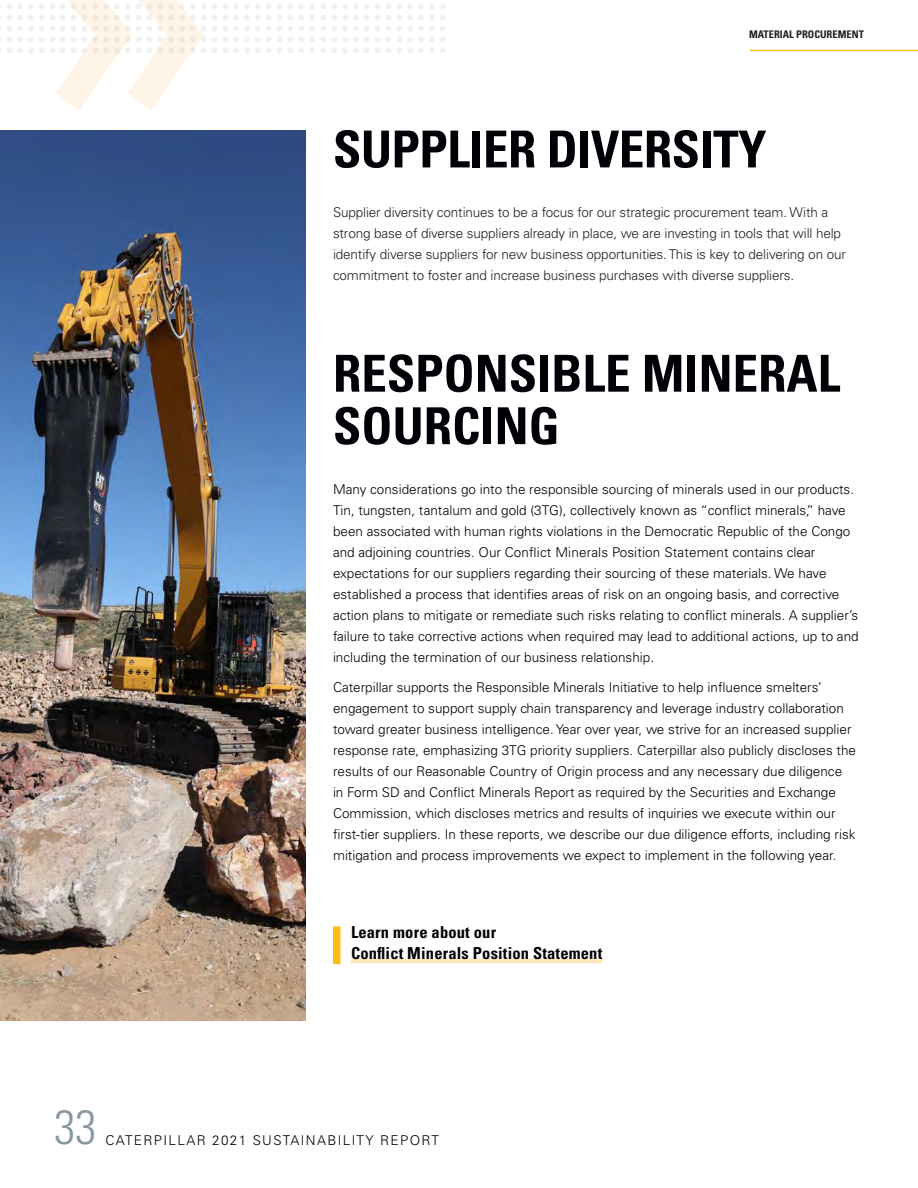
<style>
.page{position:relative;width:918px;height:1188px;background:#fff}
.page>*{position:absolute;margin:0;border:0;box-sizing:border-box;transform-origin:0 0}
.Title_H2{font:700 condensed 51px/52.5px "Univers LT Std";color:#000106}
.t1{font:300 condensed 48px "Univers LT Std";color:#8897a0}
.t2{font:700 condensed 16.5px/21px "Univers LT Std";letter-spacing:.01em;color:#000106}
.New_Body_Copy{font:300 13.5px/21px "Univers LT Std";color:#000106}
.New_Body_Copy-2{font:300 13.5px/21px "Univers LT Std";letter-spacing:-.01em;color:#231f20}
.New_Body_Copy-3{font:300 13.5px "Univers LT Std";letter-spacing:.1em;color:#000106}
.t3{font:700 condensed 10.5px "Univers LT Std";color:#231f20}
</style>
<div class="page">
<img style="left:0;top:131px;width:306px;height:890px">
<svg style="left:212px;top:4px;width:5px;height:27px"></svg>
<svg style="left:223px;top:4px;width:59px;height:27px"></svg>
<svg style="left:288px;top:4px;width:27px;height:27px"></svg>
<svg style="left:212px;top:37px;width:5px;height:5px"></svg>
<svg style="left:223px;top:37px;width:59px;height:5px"></svg>
<svg style="left:288px;top:37px;width:27px;height:5px"></svg>
<svg style="left:212px;top:48px;width:5px;height:5px"></svg>
<svg style="left:223px;top:48px;width:59px;height:5px"></svg>
<svg style="left:288px;top:48px;width:27px;height:5px"></svg>
<svg style="left:321px;top:4px;width:59px;height:27px"></svg>
<svg style="left:386px;top:4px;width:59px;height:27px"></svg>
<svg style="left:321px;top:37px;width:59px;height:5px"></svg>
<svg style="left:386px;top:37px;width:59px;height:5px"></svg>
<svg style="left:321px;top:48px;width:59px;height:5px"></svg>
<svg style="left:386px;top:48px;width:59px;height:5px"></svg>
<svg style="left:0;top:0;width:206px;height:111px"></svg>
<hr style="left:750px;top:50px;width:168px;height:1px;background:#febb12">
<hr style="left:351px;top:959px;width:251px;height:4px;background:#ffe7ba">
<div style="left:333px;top:926px;width:7px;height:38px;background:#febb12"></div>
<p class="t3" style="left:749px;top:28px;width:116px">MATERIAL PROCUREMENT</p>
<h1 class="Title_H2" style="left:333px;top:123px;width:435px">SUPPLIER DIVERSITY</h1>
<p class="New_Body_Copy-2" style="left:333px;top:202px;width:514px">Supplier diversity continues to be a focus for our strategic procurement team. With a strong base of diverse suppliers already in place, we are investing in tools that will help identify diverse suppliers for new business opportunities. This is key to delivering on our commitment to foster and increase business purchases with diverse suppliers.</p>
<h1 class="Title_H2" style="left:333px;top:347px;width:509px">RESPONSIBLE MINERAL<br>SOURCING</h1>
<p class="New_Body_Copy" style="left:333px;top:479px;width:527px">Many considerations go into the responsible sourcing of minerals used in our products.<br>Tin, tungsten, tantalum and gold (3TG), collectively known as “conflict minerals,” have been associated with human rights violations in the Democratic Republic of the Congo and adjoining countries. Our Conflict Minerals Position Statement contains clear expectations for our suppliers regarding their sourcing of these materials. We have established a process that identifies areas of risk on an ongoing basis, and corrective action plans to mitigate or remediate such risks relating to conflict minerals. A supplier’s failure to take corrective actions when required may lead to additional actions, up to and including the termination of our business relationship.</p>
<p class="New_Body_Copy" style="left:333px;top:677px;width:525px">Caterpillar supports the Responsible Minerals Initiative to help influence smelters’ engagement to support supply chain transparency and leverage industry collaboration toward greater business intelligence. Year over year, we strive for an increased supplier response rate, emphasizing 3TG priority suppliers. Caterpillar also publicly discloses the results of our Reasonable Country of Origin process and any necessary due diligence<br>in Form SD and Conflict Minerals Report as required by the Securities and Exchange Commission, which discloses metrics and results of inquiries we execute within our first-tier suppliers. In these reports, we describe our due diligence efforts, including risk mitigation and process improvements we expect to implement in the following year.</p>
<p class="t2" style="left:351px;top:922px;width:253px">Learn more about our<br>Conflict Minerals Position Statement</p>
<h2 class="t1" style="left:54px;top:1099px;width:44px">33</h2>
<p class="New_Body_Copy-3" style="left:105px;top:1132px;width:335px">CATERPILLAR 2021 SUSTAINABILITY REPORT</p>
</div>
